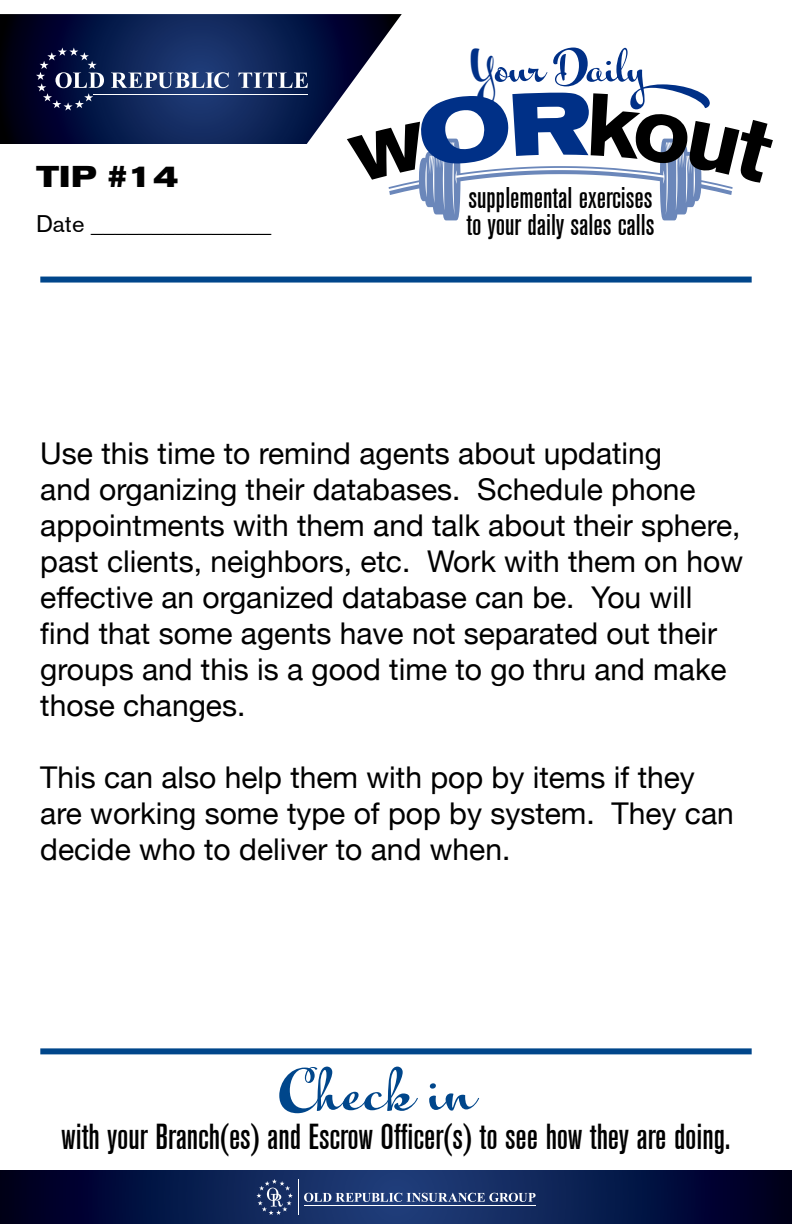
<style>
.page{position:relative;width:792px;height:1224px;background:#fff}
.page>*{position:absolute;margin:0;border:0;box-sizing:border-box;transform-origin:0 0}
.t1{font:54px "Kewl Script";color:#00468b}
.t2{font:41.8px "Kewl Script";color:#003087}
.t3{font:500 condensed 36px "Akzidenz Grotesk BE";color:#000}
.t4{font:30px/36px "Helvetica Neue";color:#000}
.t5{font:700 expanded 30px "Akzidenz Grotesk BE";color:#000}
.t6{font:500 condensed 29.8px "Akzidenz Grotesk BE";color:#000}
.t7{font:24px "Akzidenz Grotesk BE";color:#000}
</style>
<div class="page">
<svg style="left:0;top:1170px;width:792px;height:54px;background:#0a1a4a"></svg>
<svg style="left:304px;top:1193px;width:232px;height:9px;background:#6b7ca1"></svg>
<hr style="left:298px;top:1179px;width:1px;height:36px;background:#fff">
<hr style="left:304px;top:1205px;width:232px;height:1px;background:#fff">
<svg style="left:256px;top:1179px;width:37px;height:36px"></svg>
<svg style="left:350px;top:48px;width:423px;height:172px"></svg>
<div style="left:40px;top:277px;width:712px;height:6px;background:#00468b"></div>
<div style="left:40px;top:1048px;width:712px;height:6px;background:#00468b"></div>
<svg style="left:0;top:14px;width:402px;height:130px;background:#29375f"></svg>
<svg style="left:111px;top:72px;width:118px;height:16px"></svg>
<svg style="left:238px;top:73px;width:70px;height:15px"></svg>
<svg style="left:36px;top:48px;width:68px;height:63px;background:#252e56"></svg>
<hr style="left:93px;top:94px;width:215px;height:1px;background:#fff">
<h2 class="t2" style="left:473px;top:42px;width:27px">Y</h2>
<p class="t5" style="left:36px;top:159px;width:144px">TIP #14</p>
<p class="t6" style="left:469px;top:181px;width:186px">supplemental exercises</p>
<p class="t7" style="left:36px;top:209px;width:237px">Date _______________</p>
<p class="t6" style="left:467px;top:208px;width:189px">to your daily sales calls</p>
<p class="t4" style="left:40px;top:437px;width:704px">Use this time to remind agents about updating<br>and organizing their databases. Schedule phone appointments with them and talk about their sphere, past clients, neighbors, etc. Work with them on how effective an organized database can be. You will find that some agents have not separated out their groups and this is a good time to go thru and make those changes.</p>
<p class="t4" style="left:40px;top:761px;width:695px">This can also help them with pop by items if they are working some type of pop by system. They can decide who to deliver to and when.</p>
<h1 class="t1" style="left:281px;top:1059px;width:199px">Check in</h1>
<p class="t3" style="left:62px;top:1116px;width:670px">with your Branch(es) and Escrow Officer(s) to see how they are doing.</p>
</div>
